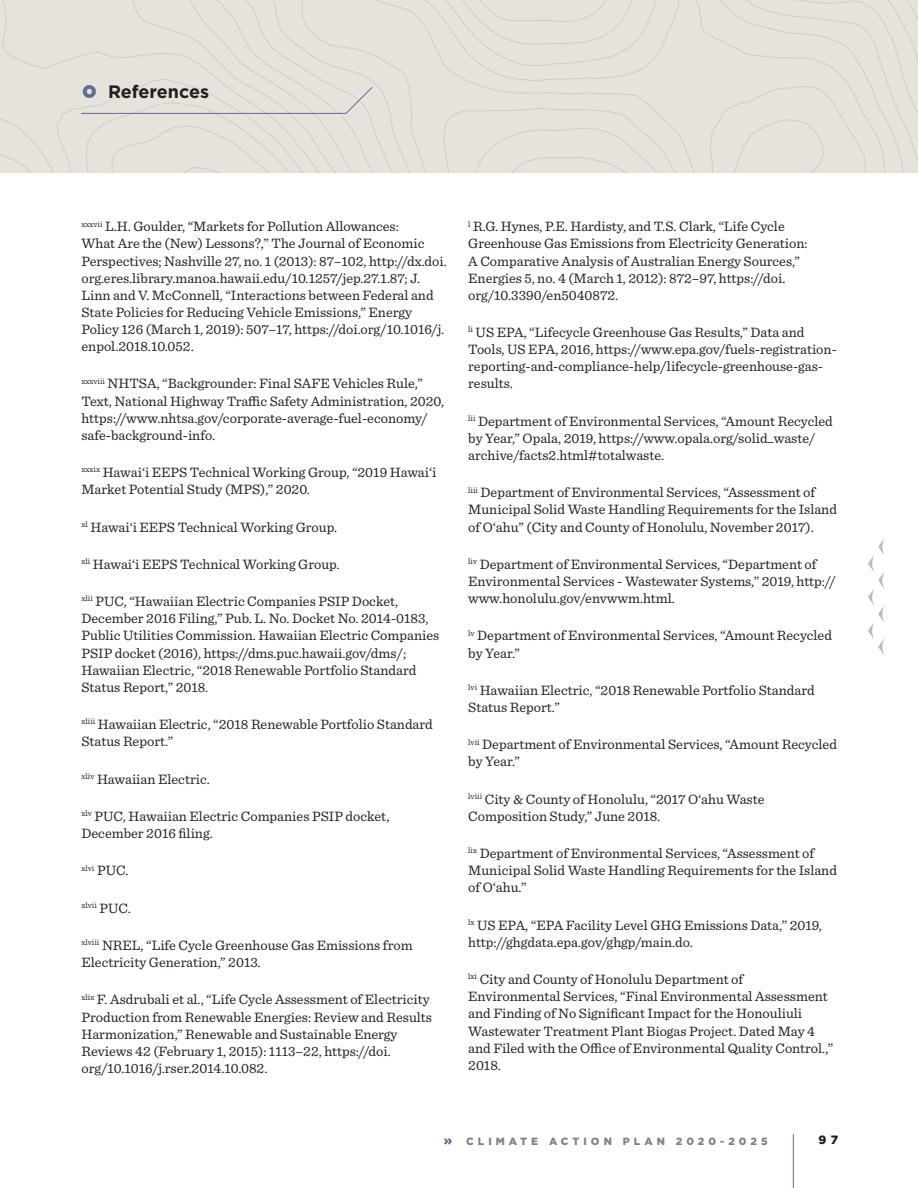
<style>
.page{position:relative;width:918px;height:1188px;background:#fff}
.page>*{position:absolute;margin:0;border:0;box-sizing:border-box;transform-origin:0 0}
.t1{font:700 18px "Gotham";color:#231f20}
.t2{font:14.25px/17.1px "Sentinel";color:#231f20}
.t3{font:900 12px "Gotham";color:#231f20}
.t4{font:900 10.5px "Gotham";letter-spacing:.38em;color:#808285}
.t5{font:8.25px "Sentinel";color:#231f20}
.s1{font-size:14.25px}
.s2{font-size:13.5px;color:#597096}
</style>
<div class="page">
<hr style="left:793px;top:1134px;width:1px;height:54px;background:#597096">
<svg style="left:882px;top:538px;width:3px;height:18px"></svg>
<svg style="left:882px;top:572px;width:3px;height:17px"></svg>
<svg style="left:872px;top:555px;width:2px;height:17px"></svg>
<svg style="left:882px;top:605px;width:3px;height:18px"></svg>
<svg style="left:882px;top:638px;width:3px;height:18px"></svg>
<svg style="left:872px;top:589px;width:2px;height:17px"></svg>
<svg style="left:872px;top:622px;width:2px;height:17px"></svg>
<div style="left:0;top:0;width:918px;height:173px;background:#e6e3dd"></div>
<p class="t1" style="left:108px;top:79px;width:103px">References</p>
<p class="t2" style="left:81px;top:217px;width:367px"><sup>xxxvii</sup> L.H. Goulder, “Markets for Pollution Allowances:<br>What Are the (New) Lessons?,” The Journal of Economic Perspectives; Nashville 27, no. 1 (2013): 87–102, http://dx.doi. org.eres.library.manoa.hawaii.edu/10.1257/jep.27.1.87; J.<br>Linn and V. McConnell, “Interactions between Federal and State Policies for Reducing Vehicle Emissions,” Energy Policy 126 (March 1, 2019): 507–17, https://doi.org/10.1016/j. enpol.2018.10.052.</p>
<p class="t2" style="left:81px;top:374px;width:364px"><sup>xxxviii</sup> NHTSA, “Backgrounder: Final SAFE Vehicles Rule,” Text, National Highway Traffic Safety Administration, 2020, https://www.nhtsa.gov/corporate-average-fuel-economy/ safe-background-info.</p>
<p class="t2" style="left:81px;top:463px;width:356px"><sup>xxxix</sup> Hawai‘i EEPS Technical Working Group, “2019 Hawai‘i<br>Market Potential Study (MPS),” 2020.</p>
<p class="t2" style="left:81px;top:517px;width:257px"><sup>xl</sup> Hawai‘i EEPS Technical Working Group.</p>
<p class="t2" style="left:81px;top:555px;width:260px"><sup>xli</sup> Hawai‘i EEPS Technical Working Group.</p>
<p class="t2" style="left:81px;top:592px;width:359px"><sup>xlii</sup> PUC, “Hawaiian Electric Companies PSIP Docket, December 2016 Filing,” Pub. L. No. Docket No. 2014-0183, Public Utilities Commission. Hawaiian Electric Companies PSIP docket (2016), https://dms.puc.hawaii.gov/dms/; Hawaiian Electric, “2018 Renewable Portfolio Standard Status Report,” 2018.</p>
<p class="t2" style="left:81px;top:715px;width:353px"><sup>xliii</sup> Hawaiian Electric, “2018 Renewable Portfolio Standard<br>Status Report.”</p>
<p class="t2" style="left:81px;top:769px;width:130px"><sup>xliv</sup> Hawaiian Electric.</p>
<p class="t2" style="left:81px;top:807px;width:309px"><sup>xlv</sup> PUC, Hawaiian Electric Companies PSIP docket,<br>December 2016 filing.</p>
<p class="t5" style="left:81px;top:862px;width:49px">xlvi <span class="s1">PUC.</span></p>
<p class="t5" style="left:81px;top:899px;width:51px">xlvii <span class="s1">PUC.</span></p>
<p class="t2" style="left:81px;top:936px;width:333px"><sup>xlviii</sup> NREL, “Life Cycle Greenhouse Gas Emissions from<br>Electricity Generation,” 2013.</p>
<p class="t2" style="left:81px;top:990px;width:352px"><sup>xlix</sup> F. Asdrubali et al., “Life Cycle Assessment of Electricity Production from Renewable Energies: Review and Results Harmonization,” Renewable and Sustainable Energy Reviews 42 (February 1, 2015): 1113–22, https://doi. org/10.1016/j.rser.2014.10.082.</p>
<p class="t2" style="left:468px;top:217px;width:341px"><sup>l</sup> R.G. Hynes, P.E. Hardisty, and T.S. Clark, “Life Cycle Greenhouse Gas Emissions from Electricity Generation:<br>A Comparative Analysis of Australian Energy Sources,” Energies 5, no. 4 (March 1, 2012): 872–97, https://doi. org/10.3390/en5040872.</p>
<p class="t2" style="left:468px;top:323px;width:370px"><sup>li</sup> US EPA, “Lifecycle Greenhouse Gas Results,” Data and Tools, US EPA, 2016, https://www.epa.gov/fuels-registration&shy;reporting-and-compliance-help/lifecycle-greenhouse-gas&shy;results.</p>
<p class="t2" style="left:468px;top:412px;width:366px"><sup>lii</sup> Department of Environmental Services, “Amount Recycled by Year,” Opala, 2019, https://www.opala.org/solid_waste/ archive/facts2.html#totalwaste.</p>
<p class="t2" style="left:468px;top:483px;width:370px"><sup>liii</sup> Department of Environmental Services, “Assessment of<br>Municipal Solid Waste Handling Requirements for the Island of O‘ahu” (City and County of Honolulu, November 2017).</p>
<p class="t2" style="left:468px;top:555px;width:369px"><sup>liv</sup> Department of Environmental Services, “Department of<br>Environmental Services - Wastewater Systems,” 2019, http:// www.honolulu.gov/envwwm.html.</p>
<p class="t2" style="left:468px;top:626px;width:365px"><sup>lv</sup> Department of Environmental Services, “Amount Recycled by Year.”</p>
<p class="t2" style="left:468px;top:681px;width:348px"><sup>lvi</sup> Hawaiian Electric, “2018 Renewable Portfolio Standard<br>Status Report.”</p>
<p class="t2" style="left:468px;top:735px;width:370px"><sup>lvii</sup> Department of Environmental Services, “Amount Recycled by Year.”</p>
<p class="t2" style="left:468px;top:790px;width:298px"><sup>lviii</sup> City &amp; County of Honolulu, “2017 O‘ahu Waste<br>Composition Study,” June 2018.</p>
<p class="t2" style="left:468px;top:844px;width:370px"><sup>lix</sup> Department of Environmental Services, “Assessment of<br>Municipal Solid Waste Handling Requirements for the Island of O‘ahu.”</p>
<p class="t2" style="left:468px;top:916px;width:355px"><sup>lx</sup> US EPA, “EPA Facility Level GHG Emissions Data,” 2019, http://ghgdata.epa.gov/ghgp/main.do.</p>
<p class="t2" style="left:468px;top:970px;width:367px"><sup>lxi</sup> City and County of Honolulu Department of Environmental Services, “Final Environmental Assessment and Finding of No Significant Impact for the Honouliuli Wastewater Treatment Plant Biogas Project. Dated May 4 and Filed with the Office of Environmental Quality Control.,” 2018.</p>
<p class="t4" style="left:444px;top:1134px;width:325px"><span class="s2">»</span> CLIMATE ACTION PLAN 2020-2025</p>
<p class="t3" style="left:819px;top:1131px;width:21px">9 7</p>
</div>
